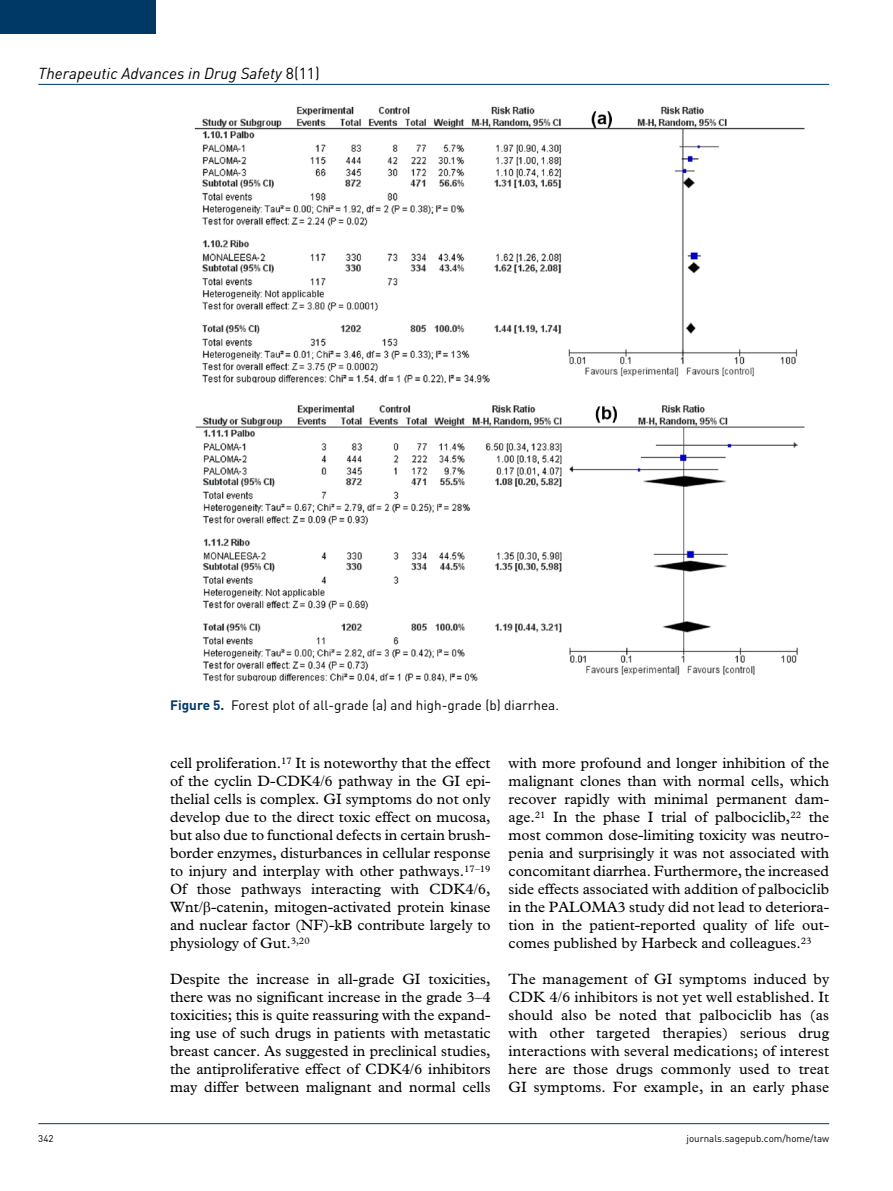
<style>
.page{position:relative;width:893px;height:1191px;background:#fff}
.page>*{position:absolute;margin:0;border:0;box-sizing:border-box;transform-origin:0 0}
.t1{font:italic 15.75px "DIN";color:#000}
.t2{font:15px/18px "Plantin Std";color:#000;text-align:justify}
.t3{font:13.5px "DIN";color:#000}
.t4{font:9.75px "DIN";color:#000}
.s1{font-style:normal}
.s2{font-weight:700;color:#003965}
</style>
<div class="page">
<hr style="left:38px;top:84px;width:791px;height:1px;background:#003965">
<hr style="left:38px;top:1123px;width:791px;height:1px;background:#003965">
<div style="left:0;top:0;width:155px;height:34px;background:#003965"></div>
<img style="left:194px;top:106px;width:611px;height:576px">
<p class="t1" style="left:38px;top:63px;width:283px">Therapeutic Advances in Drug Safety <span class="s1">8(11)</span></p>
<p class="t3" style="left:170px;top:696px;width:390px"><span class="s2">Figure 5.</span> Forest plot of all-grade (a) and high-grade (b) diarrhea.</p>
<p class="t2" style="left:170px;top:754px;width:322px">cell proliferation.<sup>17</sup> It is noteworthy that the effect of the cyclin D-CDK4/6 pathway in the GI epi&shy;thelial cells is complex. GI symptoms do not only develop due to the direct toxic effect on mucosa, but also due to functional defects in certain brush&shy;border enzymes, disturbances in cellular response to injury and interplay with other pathways.<sup>17–19<br></sup>Of those pathways interacting with CDK4/6, Wnt/ -catenin, mitogen-activated protein kinase and nuclear factor (NF)-kB contribute largely to physiology of Gut.<sup>3,20</sup></p>
<p class="t2" style="left:170px;top:970px;width:322px">Despite the increase in all-grade GI toxicities, there was no significant increase in the grade 3–4 toxicities; this is quite reassuring with the expand&shy;ing use of such drugs in patients with metastatic breast cancer. As suggested in preclinical studies, the antiproliferative effect of CDK4/6 inhibitors may differ between malignant and normal cells</p>
<p class="t2" style="left:509px;top:754px;width:322px">with more profound and longer inhibition of the malignant clones than with normal cells, which recover rapidly with minimal permanent dam&shy;age.<sup>21</sup> In the phase I trial of palbociclib,<sup>22</sup> the most common dose-limiting toxicity was neutro&shy;penia and surprisingly it was not associated with concomitant diarrhea. Furthermore, the increased side effects associated with addition of palbociclib in the PALOMA3 study did not lead to deteriora&shy;tion in the patient-reported quality of life out&shy;comes published by Harbeck and colleagues.<sup>23</sup></p>
<p class="t2" style="left:509px;top:970px;width:322px">The management of GI symptoms induced by CDK 4/6 inhibitors is not yet well established. It should also be noted that palbociclib has (as with other targeted therapies) serious drug interactions with several medications; of interest here are those drugs commonly used to treat GI symptoms. For example, in an early phase</p>
<p class="t4" style="left:38px;top:1132px;width:17px">342</p>
<p class="t4" style="left:687px;top:1132px;width:144px">journals.sagepub.com/home/taw</p>
</div>
